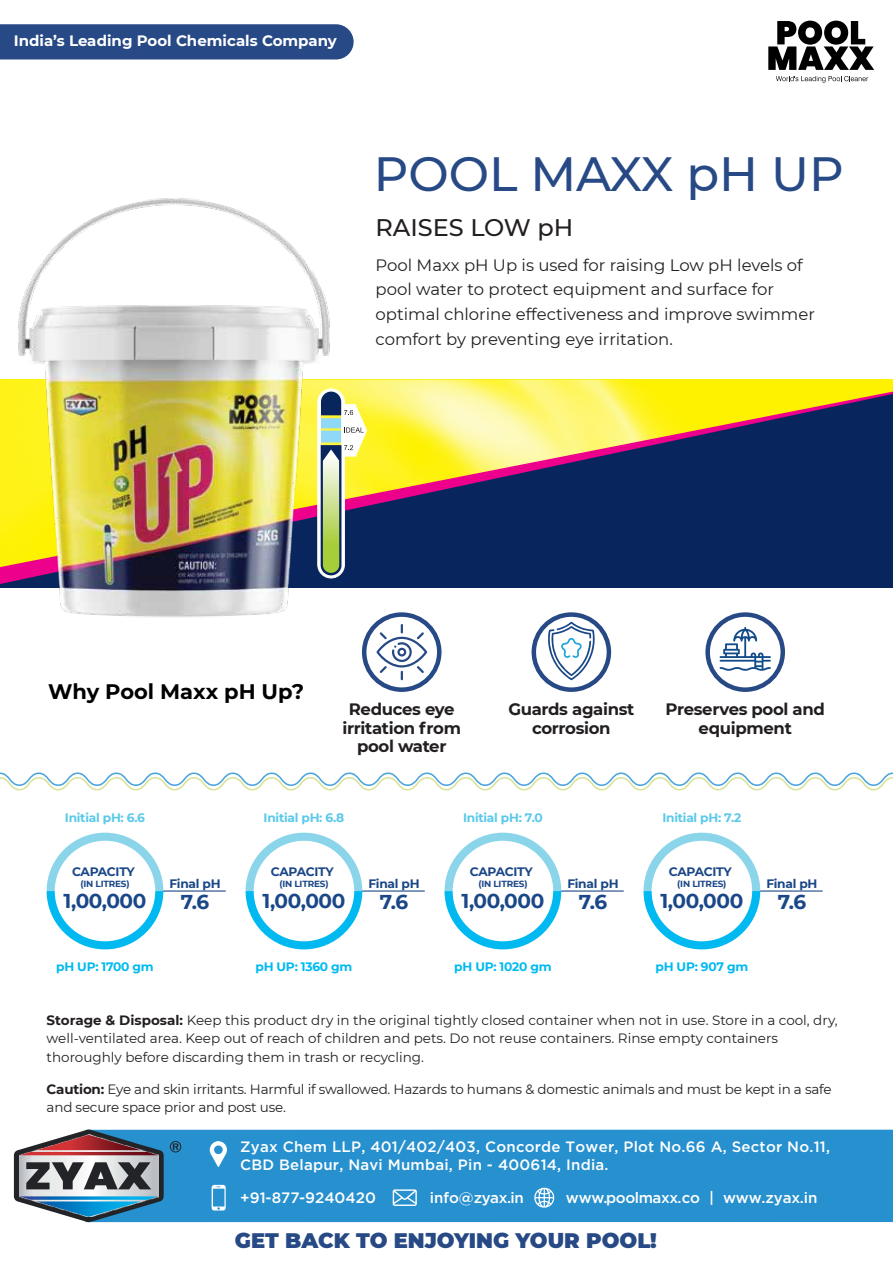
<style>
.page{position:relative;width:893px;height:1263px;background:#fff}
.page>*{position:absolute;margin:0;border:0;box-sizing:border-box;transform-origin:0 0}
.t1{font:500 48px "Montserrat";color:#274985}
.t2{font:500 24px "Montserrat";color:#231f20}
.t3{font:900 21px "Montserrat";color:#274985}
.t4{font:700 21px "Montserrat";color:#000}
.t5{font:700 19.95px "Montserrat";letter-spacing:-.02em;color:#1a4787}
.t6{font:16.5px/24.6px "Montserrat";color:#231f20}
.t7{font:700 16.5px/18.6px "Montserrat";letter-spacing:-.02em;color:#231f20;text-align:center}
.t8{font:500 15.15px "Gotham";letter-spacing:-.01em;color:#fff}
.t9{font:500 15.15px "Gotham";letter-spacing:-.03em;color:#fff}
.t10{font:500 15px/18px "Gotham";letter-spacing:.015em;color:#fff}
.t11{font:700 15px "Montserrat";color:#fff}
.t12{font:13.5px/18.6px "Montserrat";color:#231f20}
.t13{font:700 12.3px "Montserrat";letter-spacing:-.02em;color:#1a4787}
.t14{font:700 12.3px "Montserrat";letter-spacing:-.02em;color:#5ac9ea}
.t15{font:700 12.3px "Montserrat";letter-spacing:-.02em;color:#00b9f1}
.t16{font:700 8.85px "Montserrat";letter-spacing:-.02em;color:#1a4787}
.s1{font-weight:700}
</style>
<div class="page">
<div style="left:0;top:24px;width:354px;height:35px;background:#274985"></div>
<svg style="left:0;top:772px;width:893px;height:19px"></svg>
<svg style="left:507px;top:394px;width:386px;height:193px;fill:#08255e"></svg>
<div style="left:532px;top:612px;width:79px;height:80px;border:4px solid #274985;border-radius:50%"></div>
<div style="left:362px;top:612px;width:79px;height:80px;border:4px solid #274985;border-radius:50%"></div>
<div style="left:705px;top:612px;width:80px;height:80px;border:4px solid #274985;border-radius:50%"></div>
<div style="left:86px;top:1130px;width:807px;height:92px;background:#2790cf"></div>
<svg style="left:212px;top:1185px;width:14px;height:25px"></svg>
<svg style="left:534px;top:1187px;width:21px;height:21px"></svg>
<svg style="left:393px;top:1189px;width:24px;height:17px"></svg>
<svg style="left:210px;top:1141px;width:17px;height:26px"></svg>
<svg style="left:170px;top:1141px;width:11px;height:11px"></svg>
<svg style="left:14px;top:1129px;width:150px;height:93px"></svg>
<svg style="left:768px;top:21px;width:106px;height:49px"></svg>
<svg style="left:776px;top:76px;width:92px;height:7px"></svg>
<hr style="left:162px;top:890px;width:64px;height:1px;background:#1a4787">
<svg style="left:47px;top:833px;width:116px;height:116px"></svg>
<hr style="left:360px;top:890px;width:65px;height:1px;background:#1a4787">
<svg style="left:246px;top:833px;width:116px;height:116px"></svg>
<hr style="left:559px;top:890px;width:65px;height:1px;background:#1a4787">
<svg style="left:445px;top:833px;width:116px;height:116px"></svg>
<hr style="left:758px;top:890px;width:65px;height:1px;background:#1a4787">
<svg style="left:643px;top:833px;width:117px;height:116px"></svg>
<svg style="left:376px;top:670px;width:51px;height:10px"></svg>
<svg style="left:548px;top:622px;width:47px;height:58px"></svg>
<svg style="left:720px;top:627px;width:51px;height:44px"></svg>
<img style="left:0;top:198px;width:507px;height:472px">
<svg style="left:317px;top:388px;width:50px;height:191px"></svg>
<p class="t11" style="left:14px;top:30px;width:325px">India’s Leading Pool Chemicals Company</p>
<h1 class="t1" style="left:374px;top:141px;width:471px">POOL MAXX pH UP</h1>
<h2 class="t2" style="left:376px;top:210px;width:199px">RAISES LOW pH</h2>
<p class="t6" style="left:376px;top:252px;width:441px">Pool Maxx pH Up is used for raising Low pH levels of pool water to protect equipment and surface for optimal chlorine effectiveness and improve swimmer comfort by preventing eye irritation.</p>
<h3 class="t4" style="left:48px;top:677px;width:257px">Why Pool Maxx pH Up?</h3>
<p class="t7" style="left:342px;top:699px;width:120px">Reduces eye irritation from pool water</p>
<p class="t7" style="left:508px;top:699px;width:128px">Guards against corrosion</p>
<p class="t7" style="left:665px;top:699px;width:161px">Preserves pool and equipment</p>
<p class="t14" style="left:65px;top:809px;width:82px">Initial pH: 6.6</p>
<p class="t14" style="left:264px;top:809px;width:82px">Initial pH: 6.8</p>
<p class="t14" style="left:463px;top:809px;width:81px">Initial pH: 7.0</p>
<p class="t14" style="left:662px;top:809px;width:80px">Initial pH: 7.2</p>
<p class="t13" style="left:72px;top:862px;width:64px">CAPACITY</p>
<p class="t16" style="left:80px;top:877px;width:51px">(IN LITRES)</p>
<h3 class="t5" style="left:64px;top:886px;width:84px">1,00,000</h3>
<p class="t13" style="left:169px;top:875px;width:53px">Final pH</p>
<h3 class="t5" style="left:181px;top:887px;width:30px">7.6</h3>
<p class="t13" style="left:271px;top:862px;width:64px">CAPACITY</p>
<p class="t16" style="left:279px;top:877px;width:51px">(IN LITRES)</p>
<h3 class="t5" style="left:263px;top:886px;width:84px">1,00,000</h3>
<p class="t13" style="left:368px;top:875px;width:53px">Final pH</p>
<h3 class="t5" style="left:380px;top:887px;width:30px">7.6</h3>
<p class="t13" style="left:470px;top:862px;width:64px">CAPACITY</p>
<p class="t16" style="left:478px;top:877px;width:51px">(IN LITRES)</p>
<h3 class="t5" style="left:462px;top:886px;width:84px">1,00,000</h3>
<p class="t13" style="left:567px;top:875px;width:53px">Final pH</p>
<h3 class="t5" style="left:579px;top:887px;width:30px">7.6</h3>
<p class="t13" style="left:669px;top:862px;width:64px">CAPACITY</p>
<p class="t16" style="left:677px;top:877px;width:51px">(IN LITRES)</p>
<h3 class="t5" style="left:660px;top:886px;width:84px">1,00,000</h3>
<p class="t13" style="left:766px;top:875px;width:53px">Final pH</p>
<h3 class="t5" style="left:778px;top:887px;width:30px">7.6</h3>
<p class="t15" style="left:56px;top:957px;width:99px">pH UP: 1700 gm</p>
<p class="t15" style="left:255px;top:957px;width:98px">pH UP: 1360 gm</p>
<p class="t15" style="left:454px;top:957px;width:99px">pH UP: 1020 gm</p>
<p class="t15" style="left:656px;top:957px;width:94px">pH UP: 907 gm</p>
<p class="t12" style="left:47px;top:1010px;width:793px"><span class="s1">Storage &amp; Disposal:</span> Keep this product dry in the original tightly closed container when not in use. Store in a cool, dry, well-ventilated area. Keep out of reach of children and pets. Do not reuse containers. Rinse empty containers thoroughly before discarding them in trash or recycling.</p>
<p class="t12" style="left:47px;top:1079px;width:786px"><span class="s1">Caution:</span> Eye and skin irritants. Harmful if swallowed. Hazards to humans &amp; domestic animals and must be kept in a safe and secure space prior and post use.</p>
<p class="t10" style="left:240px;top:1137px;width:591px">Zyax Chem LLP, 401/402/403, Concorde Tower, Plot No.66 A, Sector No.11,<br>CBD Belapur, Navi Mumbai, Pin - 400614, India.</p>
<p class="t8" style="left:240px;top:1187px;width:137px">+91-877-9240420</p>
<p class="t9" style="left:430px;top:1187px;width:96px">info@zyax.in</p>
<p class="t8" style="left:566px;top:1187px;width:253px">www.poolmaxx.co | www.zyax.in</p>
<h3 class="t3" style="left:235px;top:1225px;width:423px">GET BACK TO ENJOYING YOUR POOL!</h3>
</div>
